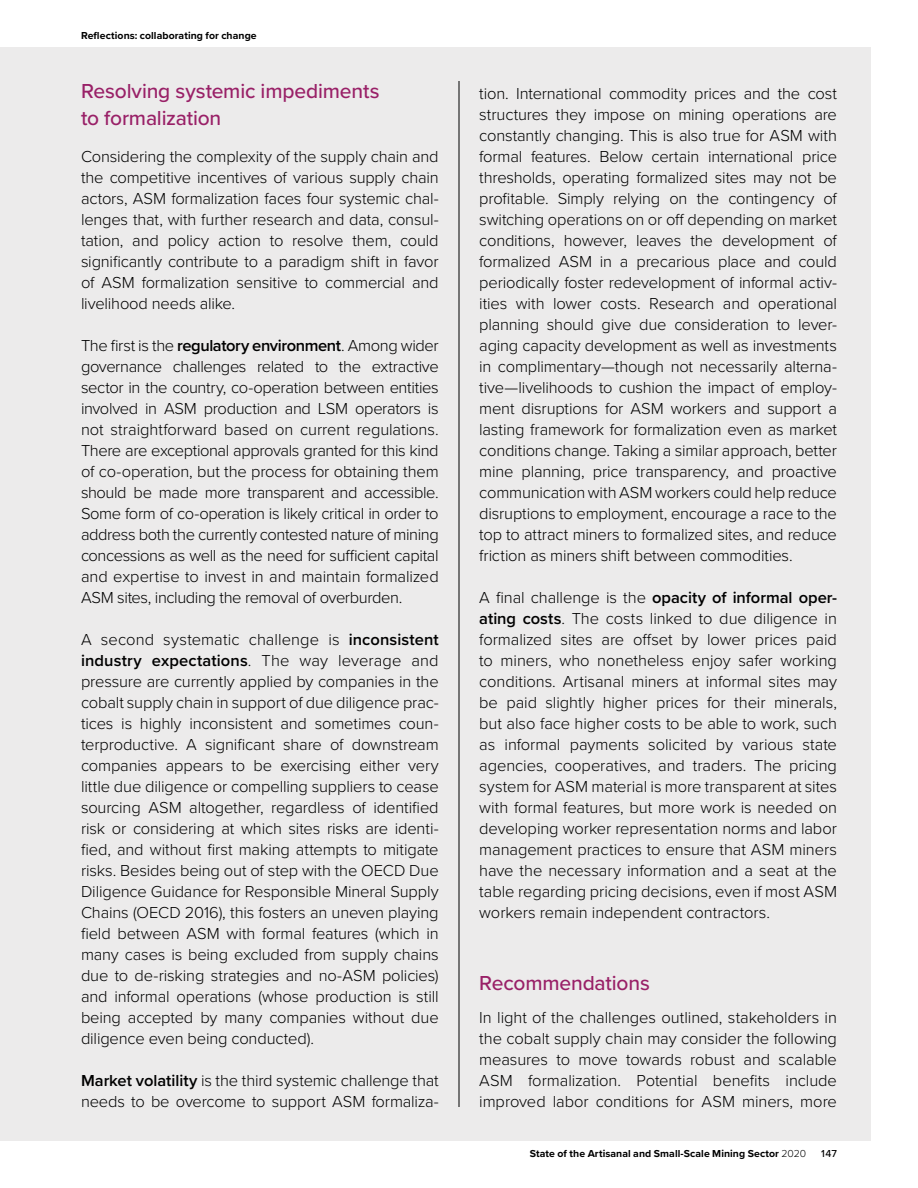
<style>
.page{position:relative;width:918px;height:1188px;background:#fff}
.page>*{position:absolute;margin:0;border:0;box-sizing:border-box;transform-origin:0 0}
.t1{font:500 21px/27px "Proxima Nova";letter-spacing:-.01em;color:#992067}
.t2{font:300 16.5px/21px "Proxima Nova";letter-spacing:-.01em;color:#000;text-align:justify}
.t3{font:700 10.5px "Proxima Nova";letter-spacing:.005em;color:#000}
.t4{font:500 10.5px "Proxima Nova";color:#000}
.s1{font-weight:600}
.s2{font-weight:300}
</style>
<div class="page">
<div style="left:0;top:47px;width:871px;height:1094px;background:#ecebeb"></div>
<hr style="left:459px;top:81px;width:1px;height:1026px;background:#000">
<p class="t3" style="left:81px;top:28px;width:177px">Reflections: collaborating for change</p>
<p class="t1" style="left:81px;top:76px;width:300px">Resolving systemic impediments to formalization</p>
<p class="t2" style="left:81px;top:145px;width:359px">Considering the complexity of the supply chain and the competitive incentives of various supply chain actors, ASM formalization faces four systemic chal&shy;lenges that, with further research and data, consul&shy;tation, and policy action to resolve them, could significantly contribute to a paradigm shift in favor of ASM formalization sensitive to commercial and livelihood needs alike.</p>
<p class="t2" style="left:81px;top:334px;width:359px">The first is the <span class="s1">regulatory environment</span>. Among wider governance challenges related to the extractive sector in the country, co-operation between entities involved in ASM production and LSM operators is not straightforward based on current regulations.<br>There are exceptional approvals granted for this kind of co-operation, but the process for obtaining them should be made more transparent and accessible.<br>Some form of co-operation is likely critical in order to address both the currently contested nature of mining concessions as well as the need for sufficient capital and expertise to invest in and maintain formalized ASM sites, including the removal of overburden.</p>
<p class="t2" style="left:81px;top:628px;width:359px">A second systematic challenge is <span class="s1">inconsistent industry expectations</span>. The way leverage and pressure are currently applied by companies in the cobalt supply chain in support of due diligence prac&shy;tices is highly inconsistent and sometimes coun&shy;terproductive. A significant share of downstream companies appears to be exercising either very little due diligence or compelling suppliers to cease sourcing ASM altogether, regardless of identified risk or considering at which sites risks are identi&shy;fied, and without first making attempts to mitigate risks. Besides being out of step with the OECD Due Diligence Guidance for Responsible Mineral Supply Chains (OECD 2016), this fosters an uneven playing field between ASM with formal features (which in many cases is being excluded from supply chains due to de-risking strategies and no-ASM policies) and informal operations (whose production is still being accepted by many companies without due diligence even being conducted).</p>
<p class="t2" style="left:81px;top:1069px;width:359px"><span class="s1">Market volatility</span> is the third systemic challenge that needs to be overcome to support ASM formaliza-</p>
<p class="t2" style="left:479px;top:82px;width:359px">tion. International commodity prices and the cost structures they impose on mining operations are constantly changing. This is also true for ASM with formal features. Below certain international price thresholds, operating formalized sites may not be profitable. Simply relying on the contingency of switching operations on or off depending on market conditions, however, leaves the development of formalized ASM in a precarious place and could periodically foster redevelopment of informal activ&shy;ities with lower costs. Research and operational planning should give due consideration to lever&shy;aging capacity development as well as investments in complimentary—though not necessarily alterna&shy;tive—livelihoods to cushion the impact of employ&shy;ment disruptions for ASM workers and support a lasting framework for formalization even as market conditions change. Taking a similar approach, better mine planning, price transparency, and proactive communication with ASM workers could help reduce disruptions to employment, encourage a race to the top to attract miners to formalized sites, and reduce friction as miners shift between commodities.</p>
<p class="t2" style="left:479px;top:586px;width:359px">A final challenge is the <span class="s1">opacity of informal oper&shy;ating costs</span>. The costs linked to due diligence in formalized sites are offset by lower prices paid to miners, who nonetheless enjoy safer working conditions. Artisanal miners at informal sites may be paid slightly higher prices for their minerals, but also face higher costs to be able to work, such as informal payments solicited by various state agencies, cooperatives, and traders. The pricing system for ASM material is more transparent at sites with formal features, but more work is needed on developing worker representation norms and labor management practices to ensure that ASM miners have the necessary information and a seat at the table regarding pricing decisions, even if most ASM workers remain independent contractors.</p>
<p class="t1" style="left:479px;top:969px;width:172px">Recommendations</p>
<p class="t2" style="left:479px;top:1006px;width:359px">In light of the challenges outlined, stakeholders in the cobalt supply chain may consider the following measures to move towards robust and scalable ASM formalization. Potential benefits include improved labor conditions for ASM miners, more</p>
<p class="t3" style="left:530px;top:1146px;width:278px">State of the Artisanal and Small-Scale Mining Sector <span class="s2">2020</span></p>
<p class="t4" style="left:821px;top:1146px;width:17px">147</p>
</div>
